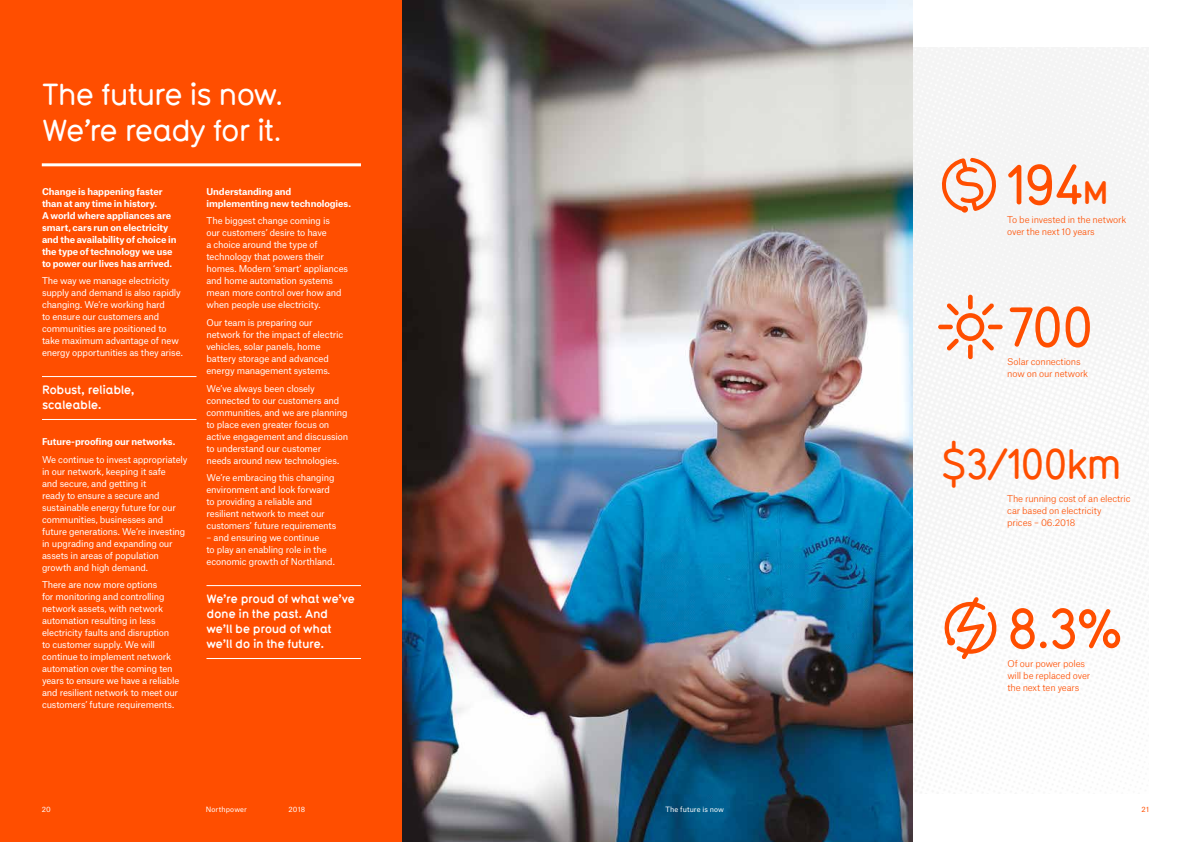
<style>
.page{position:relative;width:1191px;height:842px;background:#fff}
.page>*{position:absolute;margin:0;border:0;box-sizing:border-box;transform-origin:0 0}
.t1{font:500 55px "Typ 1451 Std";letter-spacing:-.045em;color:#ff4e00}
.t2{font:500 42px "Typ 1451 Std";letter-spacing:-.045em;color:#ff4e00}
.t3{font:500 30px/36px "Typ 1451 Std";letter-spacing:-.04em;color:#fff}
.t4{font:700 12px/15px "Typ 1451 Std";letter-spacing:-.03em;color:#fff}
.t5{font:9px/12px "Atlas Grotesk";letter-spacing:-.02em;color:#fff}
.t6{font:700 9px/12px "Atlas Grotesk";letter-spacing:-.01em;color:#fff}
.t7{font:300 9px/12px "Atlas Grotesk";letter-spacing:-.015em;color:#ff4e00}
.t8{font:7px "Atlas Grotesk";letter-spacing:.015em;color:#fff}
.t9{font:7px "Atlas Grotesk";color:#ff4e00}
.s1{font-weight:700;font-size:32.1px}
</style>
<div class="page">
<div style="left:912px;top:47px;width:237px;height:746px;background:#f6f6f6"></div>
<div style="left:0;top:0;width:615px;height:842px;background:#ff4e00"></div>
<hr style="left:42px;top:376px;width:154px;height:1px;background:#fff">
<hr style="left:42px;top:419px;width:154px;height:1px;background:#fff">
<hr style="left:206px;top:585px;width:155px;height:1px;background:#fff">
<hr style="left:206px;top:658px;width:155px;height:1px;background:#fff">
<img style="left:403px;top:0;width:509px;height:842px">
<hr style="left:42px;top:163px;width:319px;height:3px;background:#fff">
<svg style="left:968px;top:295px;width:4px;height:14px"></svg>
<svg style="left:968px;top:344px;width:4px;height:15px"></svg>
<hr style="left:938px;top:325px;width:15px;height:4px;background:#ff4e00;border-radius:2px">
<hr style="left:988px;top:325px;width:14px;height:4px;background:#ff4e00;border-radius:2px">
<svg style="left:946px;top:303px;width:48px;height:47px"></svg>
<svg style="left:941px;top:597px;width:56px;height:62px"></svg>
<svg style="left:941px;top:158px;width:57px;height:55px"></svg>
<h3 class="t3" style="left:42px;top:76px;width:243px">The future is now.<br>We’re ready for it.</h3>
<p class="t6" style="left:42px;top:184px;width:136px">Change is happening faster than at any time in history.<br>A world where appliances are smart, cars run on electricity and the availability of choice in the type of technology we use to power our lives has arrived.</p>
<p class="t5" style="left:42px;top:274px;width:142px">The way we manage electricity supply and demand is also rapidly changing. We’re working hard<br>to ensure our customers and communities are positioned to take maximum advantage of new energy opportunities as they arise.</p>
<h3 class="t4" style="left:42px;top:382px;width:94px">Robust, reliable, scaleable.</h3>
<p class="t6" style="left:42px;top:434px;width:135px">Future-proofing our networks.</p>
<p class="t5" style="left:42px;top:452px;width:147px">We continue to invest appropriately in our network, keeping it safe<br>and secure, and getting it<br>ready to ensure a secure and sustainable energy future for our communities, businesses and future generations. We’re investing in upgrading and expanding our assets in areas of population growth and high demand.</p>
<p class="t5" style="left:42px;top:578px;width:139px">There are now more options<br>for monitoring and controlling network assets, with network automation resulting in less electricity faults and disruption to customer supply. We will continue to implement network automation over the coming ten years to ensure we have a reliable and resilient network to meet our customers’ future requirements.</p>
<p class="t6" style="left:206px;top:184px;width:146px">Understanding and implementing new technologies.</p>
<p class="t5" style="left:206px;top:214px;width:143px">The biggest change coming is<br>our customers’ desire to have<br>a choice around the type of technology that powers their homes. Modern ‘smart’ appliances and home automation systems mean more control over how and when people use electricity.</p>
<p class="t5" style="left:206px;top:316px;width:138px">Our team is preparing our network for the impact of electric vehicles, solar panels, home battery storage and advanced energy management systems.</p>
<p class="t5" style="left:206px;top:381px;width:143px">We’ve always been closely connected to our customers and communities, and we are planning to place even greater focus on active engagement and discussion to understand our customer needs around new technologies.</p>
<p class="t5" style="left:206px;top:471px;width:131px">We’re embracing this changing environment and look forward to providing a reliable and resilient network to meet our customers’ future requirements</p>
<p class="t5" style="left:206px;top:531px;width:130px">– and ensuring we continue<br>to play an enabling role in the economic growth of Northland.</p>
<h3 class="t4" style="left:206px;top:591px;width:150px">We’re proud of what we’ve done in the past. And we’ll be proud of what we’ll do in the future.</h3>
<h1 class="t1" style="left:1007px;top:148px;width:103px">194<span class="s1">M</span></h1>
<p class="t7" style="left:1007px;top:213px;width:121px">To be invested in the network over the next 10 years</p>
<h1 class="t1" style="left:1007px;top:290px;width:88px">700</h1>
<p class="t7" style="left:1007px;top:355px;width:82px">Solar connections now on our network</p>
<h2 class="t2" style="left:939px;top:436px;width:184px">$3/100km</h2>
<p class="t7" style="left:1007px;top:491px;width:125px">The running cost of an electric car based on electricity<br>prices – 06.2018</p>
<h1 class="t1" style="left:1007px;top:592px;width:118px">8.3%</h1>
<p class="t7" style="left:1007px;top:657px;width:84px">Of our power poles will be replaced over the next ten years</p>
<p class="t8" style="left:42px;top:803px;width:11px">20</p>
<p class="t8" style="left:206px;top:803px;width:43px">Northpower</p>
<p class="t8" style="left:288px;top:803px;width:18px">2018</p>
<p class="t8" style="left:665px;top:803px;width:60px">The future is now</p>
<p class="t9" style="left:1141px;top:803px;width:9px">21</p>
</div>
